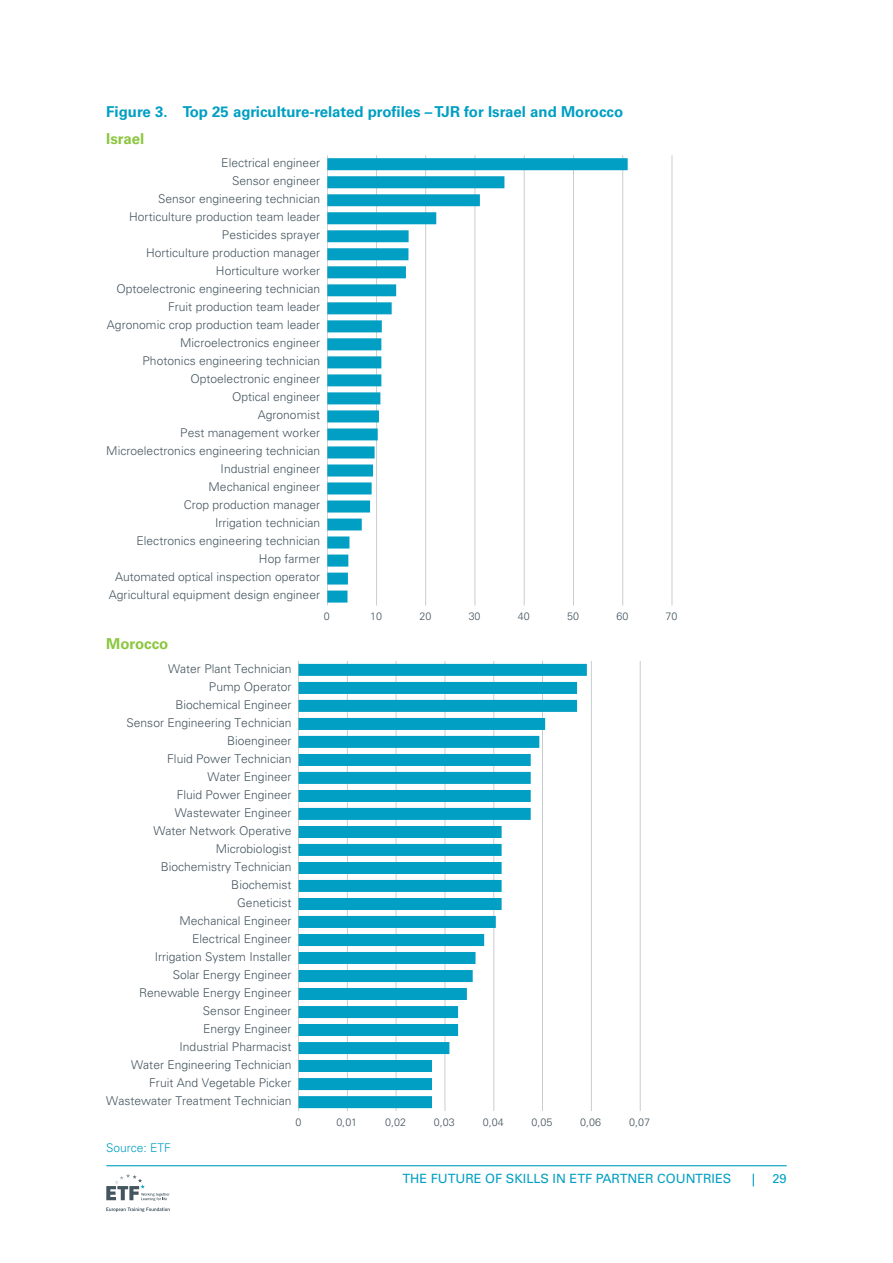
<style>
.page{position:relative;width:893px;height:1263px;background:#fff}
.page>*{position:absolute;margin:0;border:0;box-sizing:border-box;transform-origin:0 0}
.Figure_title{font:700 15px "Univers LT Std";color:#009fc3}
.Figure_sub-title{font:700 15px "Univers LT Std";color:#8bc63e}
.t1{font:12.75px "Univers LT Std";color:#009fc3}
.t2{font:300 12.15px "Univers LT Std";color:#45555f}
.t3{font:300 12px "Univers LT Std";color:#45555f}
.Source{font:300 12px "Univers LT Std";color:#009fc3}
.t4{font:300 10.8px "Univers LT Std";color:#45555f}
.t5{font:300 10.65px "Univers LT Std";color:#45555f}
</style>
<div class="page">
<svg style="left:106px;top:1207px;width:64px;height:5px"></svg>
<svg style="left:106px;top:1174px;width:64px;height:27px"></svg>
<hr style="left:106px;top:1165px;width:681px;height:1px;background:#009fc3">
<svg style="left:753px;top:1174px;width:1px;height:12px"></svg>
<hr style="left:672px;top:155px;width:1px;height:451px;background:#45555f">
<hr style="left:622px;top:155px;width:1px;height:451px;background:#45555f">
<hr style="left:573px;top:155px;width:1px;height:451px;background:#45555f">
<hr style="left:524px;top:155px;width:1px;height:451px;background:#45555f">
<hr style="left:475px;top:155px;width:1px;height:451px;background:#45555f">
<hr style="left:425px;top:155px;width:1px;height:451px;background:#45555f">
<hr style="left:376px;top:155px;width:1px;height:451px;background:#45555f">
<hr style="left:327px;top:155px;width:1px;height:451px;background:#45555f">
<svg style="left:327px;top:158px;width:301px;height:445px"></svg>
<hr style="left:640px;top:661px;width:1px;height:450px;background:#45555f">
<hr style="left:591px;top:661px;width:1px;height:450px;background:#45555f">
<hr style="left:542px;top:661px;width:1px;height:450px;background:#45555f">
<hr style="left:494px;top:661px;width:1px;height:450px;background:#45555f">
<hr style="left:445px;top:661px;width:1px;height:450px;background:#45555f">
<hr style="left:396px;top:661px;width:1px;height:450px;background:#45555f">
<hr style="left:347px;top:661px;width:1px;height:450px;background:#45555f">
<hr style="left:298px;top:661px;width:1px;height:450px;background:#45555f">
<svg style="left:299px;top:664px;width:288px;height:444px"></svg>
<p class="Figure_title" style="left:106px;top:103px;width:518px">Figure 3. Top 25 agriculture-related profiles – TJR for Israel and Morocco</p>
<p class="Figure_sub-title" style="left:106px;top:130px;width:40px">Israel</p>
<p class="t3" style="left:221px;top:155px;width:100px">Electrical engineer</p>
<p class="t3" style="left:232px;top:173px;width:90px">Sensor engineer</p>
<p class="t3" style="left:158px;top:191px;width:164px">Sensor engineering technician</p>
<p class="t3" style="left:129px;top:209px;width:192px">Horticulture production team leader</p>
<p class="t3" style="left:222px;top:227px;width:100px">Pesticides sprayer</p>
<p class="t3" style="left:146px;top:245px;width:176px">Horticulture production manager</p>
<p class="t3" style="left:216px;top:263px;width:106px">Horticulture worker</p>
<p class="t3" style="left:116px;top:281px;width:205px">Optoelectronic engineering technician</p>
<p class="t3" style="left:168px;top:299px;width:154px">Fruit production team leader</p>
<p class="t3" style="left:107px;top:317px;width:215px">Agronomic crop production team leader</p>
<p class="t3" style="left:180px;top:335px;width:141px">Microelectronics engineer</p>
<p class="t3" style="left:143px;top:353px;width:179px">Photonics engineering technician</p>
<p class="t3" style="left:190px;top:371px;width:131px">Optoelectronic engineer</p>
<p class="t3" style="left:232px;top:390px;width:90px">Optical engineer</p>
<p class="t3" style="left:258px;top:408px;width:64px">Agronomist</p>
<p class="t3" style="left:180px;top:426px;width:141px">Pest management worker</p>
<p class="t3" style="left:106px;top:444px;width:215px">Microelectronics engineering technician</p>
<p class="t3" style="left:221px;top:462px;width:101px">Industrial engineer</p>
<p class="t3" style="left:208px;top:480px;width:113px">Mechanical engineer</p>
<p class="t3" style="left:184px;top:498px;width:138px">Crop production manager</p>
<p class="t3" style="left:215px;top:516px;width:106px">Irrigation technician</p>
<p class="t3" style="left:136px;top:534px;width:185px">Electronics engineering technician</p>
<p class="t3" style="left:259px;top:552px;width:63px">Hop farmer</p>
<p class="t3" style="left:115px;top:570px;width:207px">Automated optical inspection operator</p>
<p class="t3" style="left:109px;top:588px;width:213px">Agricultural equipment design engineer</p>
<p class="Figure_sub-title" style="left:106px;top:635px;width:64px">Morocco</p>
<p class="t2" style="left:168px;top:661px;width:125px">Water Plant Technician</p>
<p class="t2" style="left:209px;top:679px;width:84px">Pump Operator</p>
<p class="t2" style="left:175px;top:697px;width:118px">Biochemical Engineer</p>
<p class="t2" style="left:126px;top:715px;width:167px">Sensor Engineering Technician</p>
<p class="t2" style="left:227px;top:733px;width:66px">Bioengineer</p>
<p class="t2" style="left:167px;top:751px;width:126px">Fluid Power Technician</p>
<p class="t2" style="left:208px;top:769px;width:85px">Water Engineer</p>
<p class="t2" style="left:177px;top:787px;width:116px">Fluid Power Engineer</p>
<p class="t2" style="left:175px;top:805px;width:118px">Wastewater Engineer</p>
<p class="t2" style="left:153px;top:823px;width:140px">Water Network Operative</p>
<p class="t2" style="left:216px;top:841px;width:77px">Microbiologist</p>
<p class="t2" style="left:161px;top:859px;width:132px">Biochemistry Technician</p>
<p class="t2" style="left:231px;top:877px;width:62px">Biochemist</p>
<p class="t2" style="left:237px;top:895px;width:56px">Geneticist</p>
<p class="t2" style="left:179px;top:913px;width:114px">Mechanical Engineer</p>
<p class="t2" style="left:192px;top:931px;width:101px">Electrical Engineer</p>
<p class="t2" style="left:155px;top:949px;width:138px">Irrigation System Installer</p>
<p class="t2" style="left:173px;top:967px;width:120px">Solar Energy Engineer</p>
<p class="t2" style="left:139px;top:985px;width:154px">Renewable Energy Engineer</p>
<p class="t2" style="left:203px;top:1003px;width:90px">Sensor Engineer</p>
<p class="t2" style="left:203px;top:1021px;width:90px">Energy Engineer</p>
<p class="t2" style="left:180px;top:1039px;width:114px">Industrial Pharmacist</p>
<p class="t2" style="left:131px;top:1057px;width:162px">Water Engineering Technician</p>
<p class="t2" style="left:149px;top:1075px;width:144px">Fruit And Vegetable Picker</p>
<p class="t2" style="left:106px;top:1093px;width:187px">Wastewater Treatment Technician</p>
<p class="t5" style="left:324px;top:610px;width:7px">0</p>
<p class="t5" style="left:370px;top:610px;width:13px">10</p>
<p class="t5" style="left:419px;top:610px;width:13px">20</p>
<p class="t5" style="left:469px;top:610px;width:13px">30</p>
<p class="t5" style="left:518px;top:610px;width:13px">40</p>
<p class="t5" style="left:567px;top:610px;width:13px">50</p>
<p class="t5" style="left:616px;top:610px;width:13px">60</p>
<p class="t5" style="left:666px;top:610px;width:13px">70</p>
<p class="Source" style="left:106px;top:1140px;width:66px">Source: ETF</p>
<p class="t4" style="left:295px;top:1116px;width:7px">0</p>
<p class="t4" style="left:336px;top:1116px;width:22px">0,01</p>
<p class="t4" style="left:385px;top:1116px;width:22px">0,02</p>
<p class="t4" style="left:434px;top:1116px;width:22px">0,03</p>
<p class="t4" style="left:483px;top:1116px;width:22px">0,04</p>
<p class="t4" style="left:531px;top:1116px;width:22px">0,05</p>
<p class="t4" style="left:580px;top:1116px;width:22px">0,06</p>
<p class="t4" style="left:629px;top:1116px;width:22px">0,07</p>
<p class="t1" style="left:402px;top:1171px;width:330px">THE FUTURE OF SKILLS IN ETF PARTNER COUNTRIES</p>
<p class="t1" style="left:772px;top:1171px;width:16px">29</p>
</div>
